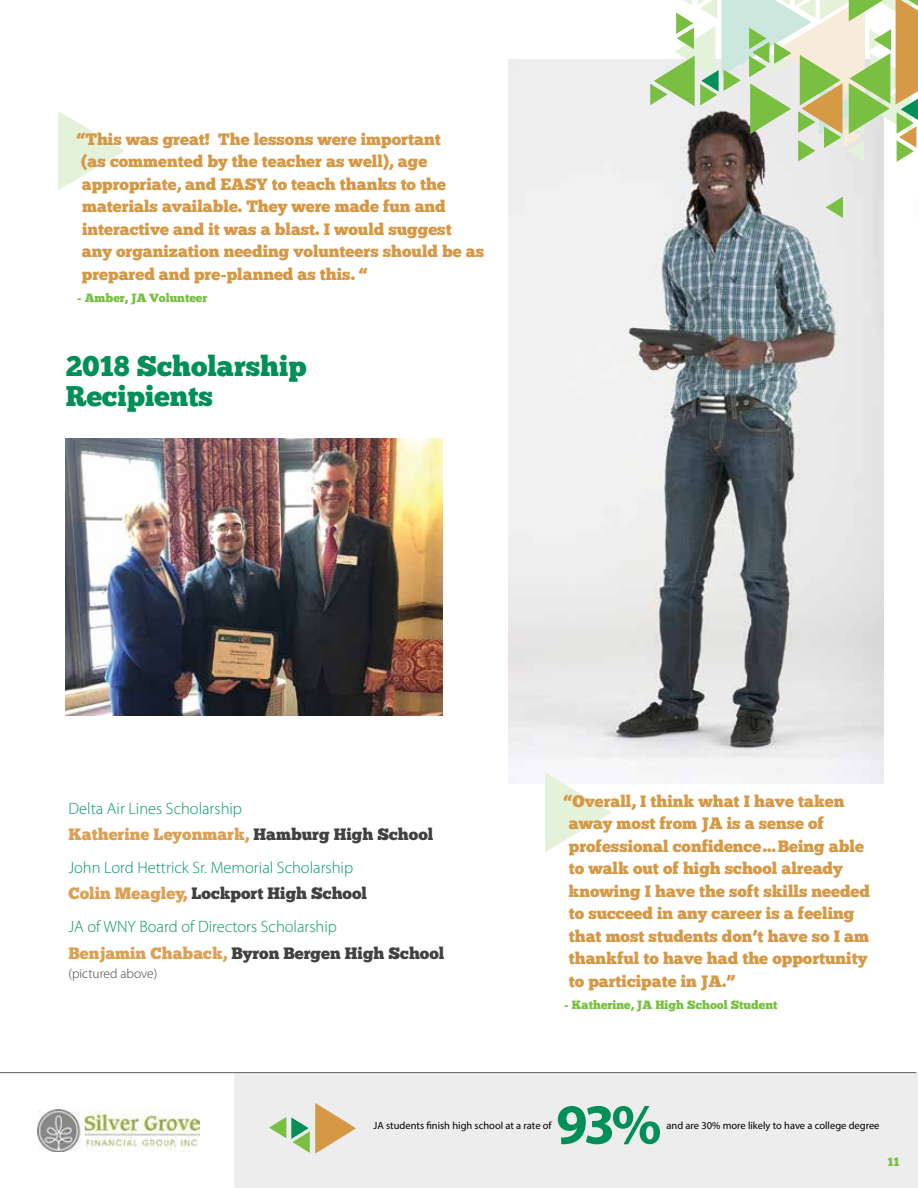
<style>
.page{position:relative;width:918px;height:1188px;background:#fff}
.page>*{position:absolute;margin:0;border:0;box-sizing:border-box;transform-origin:0 0}
.t1{font:700 57px "Myriad Pro";color:#009057}
.t2{font:28.5px/30px "Chunk Five";color:#009057}
.t3{font:16.5px/22.5px "Chunk Five";color:#d59845}
.t4{font:300 16.5px "Myriad Pro";color:#009764}
.t5{font:16.5px "Chunk Five";color:#414042}
.t6{font:16.5px "Chunk Five";color:#daa156}
.t7{font:300 13.5px "Myriad Pro";color:#414042}
.t8{font:12px "Chunk Five";color:#77c043}
.t9{font:10.5px "Myriad Pro";color:#000}
.s1{color:#414042}
.s2{color:#daa156}
</style>
<div class="page">
<img style="left:508px;top:59px;width:375px;height:724px">
<div style="left:234px;top:1073px;width:684px;height:115px;background:#ededee"></div>
<hr style="left:0;top:1072px;width:916px;height:1px;background:#626366">
<img style="left:38px;top:1110px;width:161px;height:42px">
<svg style="left:917px;top:197px;width:1px;height:21px"></svg>
<svg style="left:826px;top:197px;width:17px;height:21px"></svg>
<svg style="left:650px;top:0;width:268px;height:162px;background:#c5d1ad"></svg>
<img style="left:66px;top:439px;width:377px;height:276px">
<svg style="left:58px;top:111px;width:67px;height:79px"></svg>
<svg style="left:545px;top:773px;width:67px;height:79px"></svg>
<svg style="left:269px;top:1103px;width:87px;height:51px"></svg>
<p class="t3" style="left:77px;top:128px;width:409px">“This was great! The lessons were important<br>(as commented by the teacher as well), age appropriate, and EASY to teach thanks to the materials available. They were made fun and interactive and it was a blast. I would suggest<br>any organization needing volunteers should be as prepared and pre-planned as this. “</p>
<p class="t8" style="left:77px;top:291px;width:132px">- Amber, JA Volunteer</p>
<h2 class="t2" style="left:66px;top:351px;width:242px">2018 Scholarship<br>Recipients</h2>
<p class="t4" style="left:68px;top:798px;width:175px">Delta Air Lines Scholarship</p>
<p class="t6" style="left:68px;top:825px;width:366px">Katherine Leyonmark, <span class="s1">Hamburg High School</span></p>
<p class="t4" style="left:68px;top:858px;width:286px">John Lord Hettrick Sr. Memorial Scholarship</p>
<p class="t5" style="left:68px;top:884px;width:300px"><span class="s2">Colin Meagley,</span> Lockport High School</p>
<p class="t4" style="left:68px;top:917px;width:270px">JA of WNY Board of Directors Scholarship</p>
<p class="t5" style="left:68px;top:943px;width:377px"><span class="s2">Benjamin Chaback,</span> Byron Bergen High School</p>
<p class="t7" style="left:68px;top:966px;width:90px">(pictured above)</p>
<p class="t3" style="left:564px;top:790px;width:308px">“Overall, I think what I have taken away most from JA is a sense of professional confidence…Being able to walk out of high school already knowing I have the soft skills needed to succeed in any career is a feeling that most students don’t have so I am thankful to have had the opportunity to participate in JA.”</p>
<p class="t8" style="left:564px;top:998px;width:215px">- Katherine, JA High School Student</p>
<h1 class="t1" style="left:556px;top:1087px;width:107px">93%</h1>
<p class="t9" style="left:374px;top:1119px;width:180px">JA students finish high school at a rate of</p>
<p class="t9" style="left:666px;top:1119px;width:215px">and are 30% more likely to have a college degree</p>
<p class="t8" style="left:888px;top:1155px;width:13px">11</p>
</div>
